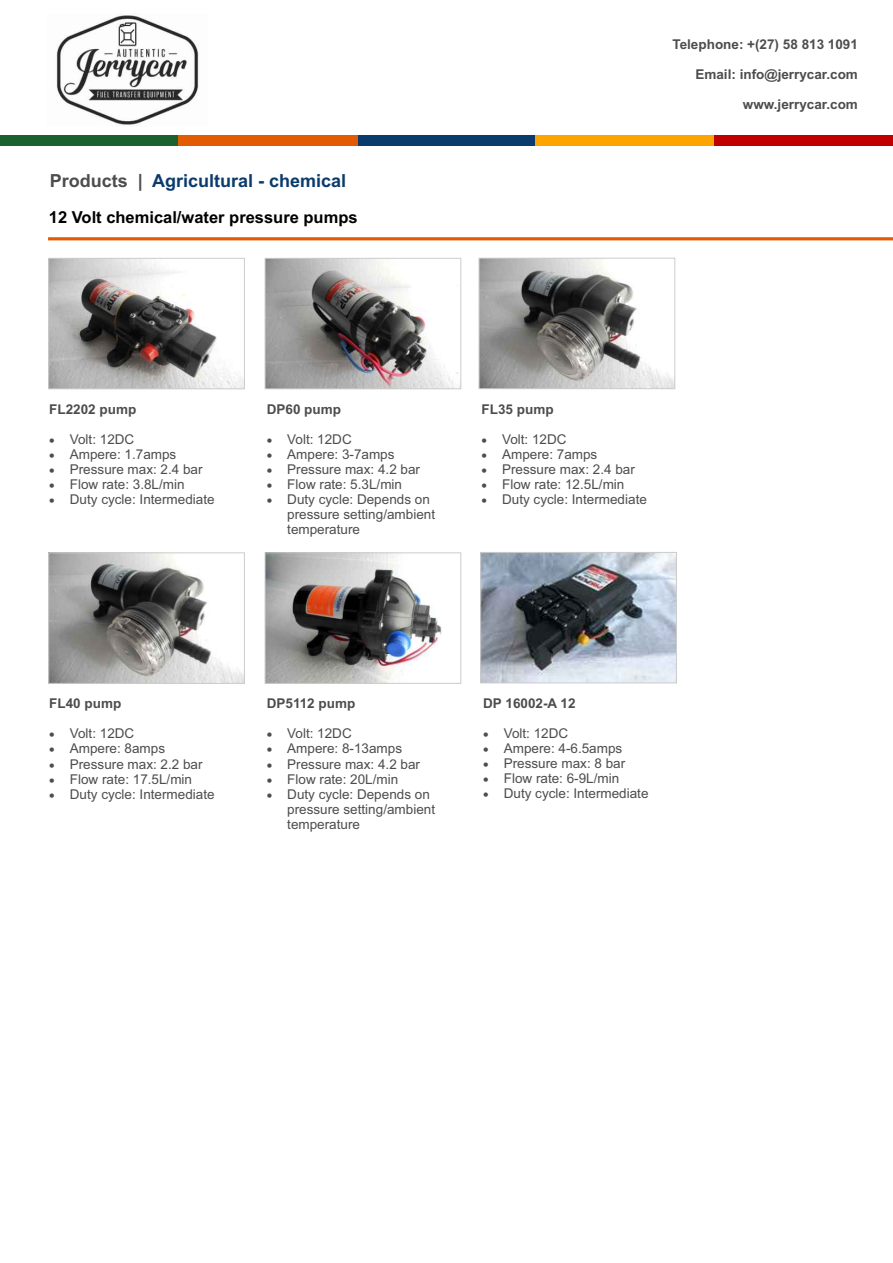
<style>
.page{position:relative;width:893px;height:1263px;background:#fff}
.page>*{position:absolute;margin:0;border:0;box-sizing:border-box;transform-origin:0 0}
.t1{font:700 18px "Arial";color:#0b3b6c}
.t2{font:700 16.5px "Arial";color:#000}
.t3{font:13.5px/15.1px "Arial";color:#4d4d4d}
.t4{font:700 13.5px "Arial";color:#4d4d4d}
.s1{color:#4d4d4d}
</style>
<div class="page">
<div style="left:358px;top:135px;width:177px;height:11px;background:#0b3b6c"></div>
<div style="left:535px;top:135px;width:180px;height:11px;background:#fca400"></div>
<div style="left:715px;top:135px;width:178px;height:11px;background:#c00000"></div>
<div style="left:0;top:135px;width:178px;height:11px;background:#1a612f"></div>
<div style="left:178px;top:135px;width:180px;height:11px;background:#e35b00"></div>
<hr style="left:48px;top:237px;width:845px;height:3px;background:#e35b00">
<img style="left:50px;top:260px;width:193px;height:127px">
<div style="left:48px;top:258px;width:197px;height:131px;border:1px solid #ccc"></div>
<img style="left:267px;top:260px;width:191px;height:127px">
<div style="left:265px;top:258px;width:196px;height:131px;border:1px solid #ccc"></div>
<img style="left:481px;top:260px;width:192px;height:127px">
<div style="left:479px;top:258px;width:196px;height:131px;border:1px solid #ccc"></div>
<img style="left:50px;top:554px;width:193px;height:128px">
<div style="left:48px;top:552px;width:197px;height:132px;border:1px solid #ccc"></div>
<img style="left:267px;top:554px;width:175px;height:128px">
<div style="left:265px;top:552px;width:196px;height:132px;border:1px solid #ccc"></div>
<img style="left:56px;top:15px;width:143px;height:110px">
<img style="left:482px;top:554px;width:193px;height:127px">
<div style="left:480px;top:552px;width:197px;height:131px;border:1px solid #ccc"></div>
<h1 class="t1" style="left:50px;top:174px;width:298px"><span class="s1">Products |</span> Agricultural - chemical</h1>
<p class="t2" style="left:49px;top:211px;width:310px">12 Volt chemical/water pressure pumps</p>
<p class="t4" style="left:672px;top:39px;width:187px">Telephone: +(27) 58 813 1091</p>
<p class="t4" style="left:695px;top:69px;width:164px">Email: info@jerrycar.com</p>
<p class="t4" style="left:743px;top:99px;width:117px">www.jerrycar.com</p>
<p class="t4" style="left:49px;top:404px;width:89px">FL2202 pump</p>
<p class="t3" style="left:49px;top:433px;width:87px">• Volt: 12DC</p>
<p class="t3" style="left:49px;top:448px;width:129px">• Ampere: 1.7amps</p>
<p class="t3" style="left:49px;top:463px;width:155px">• Pressure max: 2.4 bar</p>
<p class="t3" style="left:49px;top:478px;width:137px">• Flow rate: 3.8L/min</p>
<p class="t3" style="left:49px;top:493px;width:167px">• Duty cycle: Intermediate</p>
<p class="t4" style="left:267px;top:404px;width:76px">DP60 pump</p>
<p class="t3" style="left:267px;top:433px;width:87px">• Volt: 12DC</p>
<p class="t3" style="left:267px;top:448px;width:129px">• Ampere: 3-7amps</p>
<p class="t3" style="left:267px;top:463px;width:155px">• Pressure max: 4.2 bar</p>
<p class="t3" style="left:267px;top:478px;width:137px">• Flow rate: 5.3L/min</p>
<p class="t3" style="left:287px;top:493px;width:149px;text-indent:-21px">• Duty cycle: Depends on pressure setting/ambient temperature</p>
<p class="t4" style="left:482px;top:404px;width:74px">FL35 pump</p>
<p class="t3" style="left:482px;top:433px;width:87px">• Volt: 12DC</p>
<p class="t3" style="left:482px;top:448px;width:117px">• Ampere: 7amps</p>
<p class="t3" style="left:482px;top:463px;width:155px">• Pressure max: 2.4 bar</p>
<p class="t3" style="left:482px;top:478px;width:144px">• Flow rate: 12.5L/min</p>
<p class="t3" style="left:482px;top:493px;width:167px">• Duty cycle: Intermediate</p>
<p class="t4" style="left:49px;top:698px;width:74px">FL40 pump</p>
<p class="t3" style="left:49px;top:727px;width:87px">• Volt: 12DC</p>
<p class="t3" style="left:49px;top:742px;width:117px">• Ampere: 8amps</p>
<p class="t3" style="left:49px;top:757px;width:155px">• Pressure max: 2.2 bar</p>
<p class="t3" style="left:49px;top:772px;width:144px">• Flow rate: 17.5L/min</p>
<p class="t3" style="left:49px;top:788px;width:167px">• Duty cycle: Intermediate</p>
<p class="t4" style="left:267px;top:698px;width:90px">DP5112 pump</p>
<p class="t3" style="left:267px;top:727px;width:87px">• Volt: 12DC</p>
<p class="t3" style="left:267px;top:742px;width:137px">• Ampere: 8-13amps</p>
<p class="t3" style="left:267px;top:757px;width:155px">• Pressure max: 4.2 bar</p>
<p class="t3" style="left:267px;top:772px;width:133px">• Flow rate: 20L/min</p>
<p class="t3" style="left:287px;top:788px;width:149px;text-indent:-21px">• Duty cycle: Depends on pressure setting/ambient temperature</p>
<p class="t4" style="left:483px;top:698px;width:94px">DP 16002-A 12</p>
<p class="t3" style="left:483px;top:727px;width:87px">• Volt: 12DC</p>
<p class="t3" style="left:483px;top:742px;width:141px">• Ampere: 4-6.5amps</p>
<p class="t3" style="left:483px;top:757px;width:144px">• Pressure max: 8 bar</p>
<p class="t3" style="left:483px;top:772px;width:138px">• Flow rate: 6-9L/min</p>
<p class="t3" style="left:483px;top:787px;width:167px">• Duty cycle: Intermediate</p>
</div>
